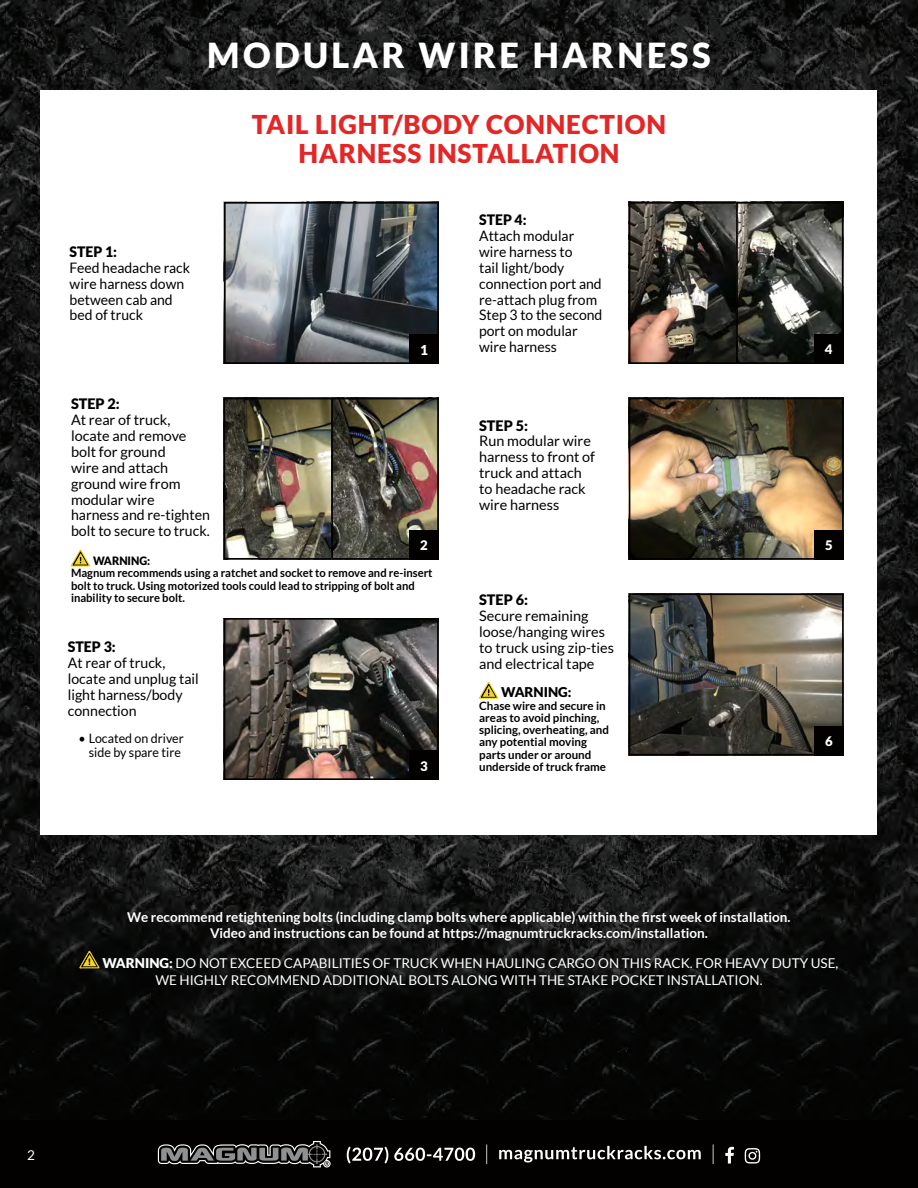
<style>
.page{position:relative;width:918px;height:1188px;background:#fff}
.page>*{position:absolute;margin:0;border:0;box-sizing:border-box;transform-origin:0 0}
.t1{font:900 34.5px "Lato";letter-spacing:.1em;color:#fff}
.t2{font:900 25.95px/28.8px "Lato";letter-spacing:.03em;color:#e32626;text-align:center}
.t3{font:14.4px/15.9px "Lato";color:#020100}
.t4{font:900 13.65px "Lato";color:#fff}
.t5{font:700 13.5px/16.5px "Lato";color:#fff;text-align:center}
.t6{font:13.5px/16.5px "Lato";color:#fff}
.t7{font:900 13.5px "Lato";color:#020100}
.t8{font:900 13.2px "Lato";color:#fff}
.t9{font:13.05px/14.4px "Lato";color:#020100;text-align:center;scale:.96 1}
.t10{font:700 11.55px/12.3px "Lato";color:#020100}
.s1{font-weight:900}
</style>
<div class="page">
<img style="left:0;top:0;width:918px;height:1120px">
<div style="left:0;top:1120px;width:918px;height:68px;background:#020100"></div>
<svg style="left:158px;top:1141px;width:173px;height:27px"></svg>
<svg style="left:347px;top:1144px;width:413px;height:20px"></svg>
<div style="left:40px;top:91px;width:838px;height:744px;background:#fff"></div>
<svg style="left:79px;top:950px;width:21px;height:19px"></svg>
<svg style="left:71px;top:549px;width:20px;height:18px"></svg>
<img style="left:227px;top:401px;width:104px;height:156px">
<div style="left:224px;top:398px;width:215px;height:162px;border:2px solid #020100"></div>
<img style="left:334px;top:401px;width:102px;height:156px">
<div style="left:331px;top:398px;width:108px;height:162px;border:2px solid #020100"></div>
<div style="left:409px;top:530px;width:30px;height:30px;background:#020100"></div>
<img style="left:227px;top:621px;width:209px;height:156px">
<div style="left:224px;top:618px;width:215px;height:162px;border:2px solid #020100"></div>
<div style="left:409px;top:750px;width:30px;height:30px;background:#020100"></div>
<img style="left:227px;top:205px;width:209px;height:156px">
<div style="left:224px;top:202px;width:215px;height:162px;border:2px solid #020100"></div>
<div style="left:409px;top:334px;width:30px;height:30px;background:#020100"></div>
<svg style="left:479px;top:682px;width:20px;height:17px"></svg>
<img style="left:632px;top:596px;width:209px;height:156px">
<div style="left:629px;top:593px;width:215px;height:162px;border:2px solid #020100"></div>
<div style="left:814px;top:726px;width:30px;height:29px;background:#020100"></div>
<img style="left:632px;top:205px;width:104px;height:156px">
<div style="left:629px;top:202px;width:215px;height:162px;border:2px solid #020100"></div>
<img style="left:739px;top:205px;width:102px;height:156px">
<div style="left:736px;top:202px;width:108px;height:162px;border:2px solid #020100"></div>
<div style="left:814px;top:334px;width:30px;height:30px;background:#020100"></div>
<img style="left:632px;top:401px;width:209px;height:156px">
<div style="left:629px;top:398px;width:215px;height:162px;border:2px solid #020100"></div>
<div style="left:814px;top:530px;width:30px;height:30px;background:#020100"></div>
<p class="t1" style="left:207px;top:35px;width:505px">MODULAR WIRE HARNESS</p>
<p class="t3" style="left:70px;top:244px;width:122px"><span class="s1">STEP 1:<br></span>Feed headache rack wire harness down between cab and bed of truck</p>
<p class="t2" style="left:252px;top:110px;width:416px">TAIL LIGHT/BODY CONNECTION<br>HARNESS INSTALLATION</p>
<p class="t4" style="left:420px;top:342px;width:9px">1</p>
<p class="t3" style="left:479px;top:212px;width:125px"><span class="s1">STEP 4:<br></span>Attach modular wire harness to<br>tail light/body connection port and re-attach plug from<br>Step 3 to the second port on modular wire harness</p>
<p class="t3" style="left:71px;top:396px;width:141px"><span class="s1">STEP 2:<br></span>At rear of truck, locate and remove bolt for ground<br>wire and attach ground wire from modular wire<br>harness and re-tighten bolt to secure to truck.</p>
<p class="t10" style="left:71px;top:555px;width:363px;text-indent:22px"><span class="s1">WARNING:<br></span>Magnum recommends using a ratchet and socket to remove and re-insert bolt to truck. Using motorized tools could lead to stripping of bolt and inability to secure bolt.</p>
<p class="t8" style="left:420px;top:538px;width:9px">2</p>
<p class="t3" style="left:68px;top:639px;width:132px"><span class="s1">STEP 3:<br></span>At rear of truck, locate and unplug tail light harness/body connection</p>
<p class="t9" style="left:78px;top:731px;width:111px">• Located on driver side by spare tire</p>
<p class="t8" style="left:420px;top:758px;width:9px">3</p>
<p class="t3" style="left:479px;top:417px;width:117px"><span class="s1">STEP 5:<br></span>Run modular wire harness to front of truck and attach to headache rack wire harness</p>
<p class="t3" style="left:479px;top:592px;width:136px"><span class="s1">STEP 6:<br></span>Secure remaining loose/hanging wires to truck using zip-ties and electrical tape</p>
<p class="t7" style="left:501px;top:685px;width:72px">WARNING:</p>
<p class="t10" style="left:479px;top:699px;width:131px">Chase wire and secure in areas to avoid pinching, splicing, overheating, and any potential moving parts under or around underside of truck frame</p>
<p class="t8" style="left:825px;top:342px;width:9px">4</p>
<p class="t8" style="left:825px;top:538px;width:9px">5</p>
<p class="t8" style="left:825px;top:733px;width:9px">6</p>
<p class="t5" style="left:127px;top:909px;width:665px">We recommend retightening bolts (including clamp bolts where applicable) within the first week of installation.<br>Video and instructions can be found at https://magnumtruckracks.com/installation.</p>
<p class="t6" style="left:155px;top:955px;width:685px;text-indent:-53px"><span class="s1">WARNING:</span> DO NOT EXCEED CAPABILITIES OF TRUCK WHEN HAULING CARGO ON THIS RACK. FOR HEAVY DUTY USE,<br>WE HIGHLY RECOMMEND ADDITIONAL BOLTS ALONG WITH THE STAKE POCKET INSTALLATION.</p>
<p class="t6" style="left:27px;top:1147px;width:9px">2</p>
</div>
